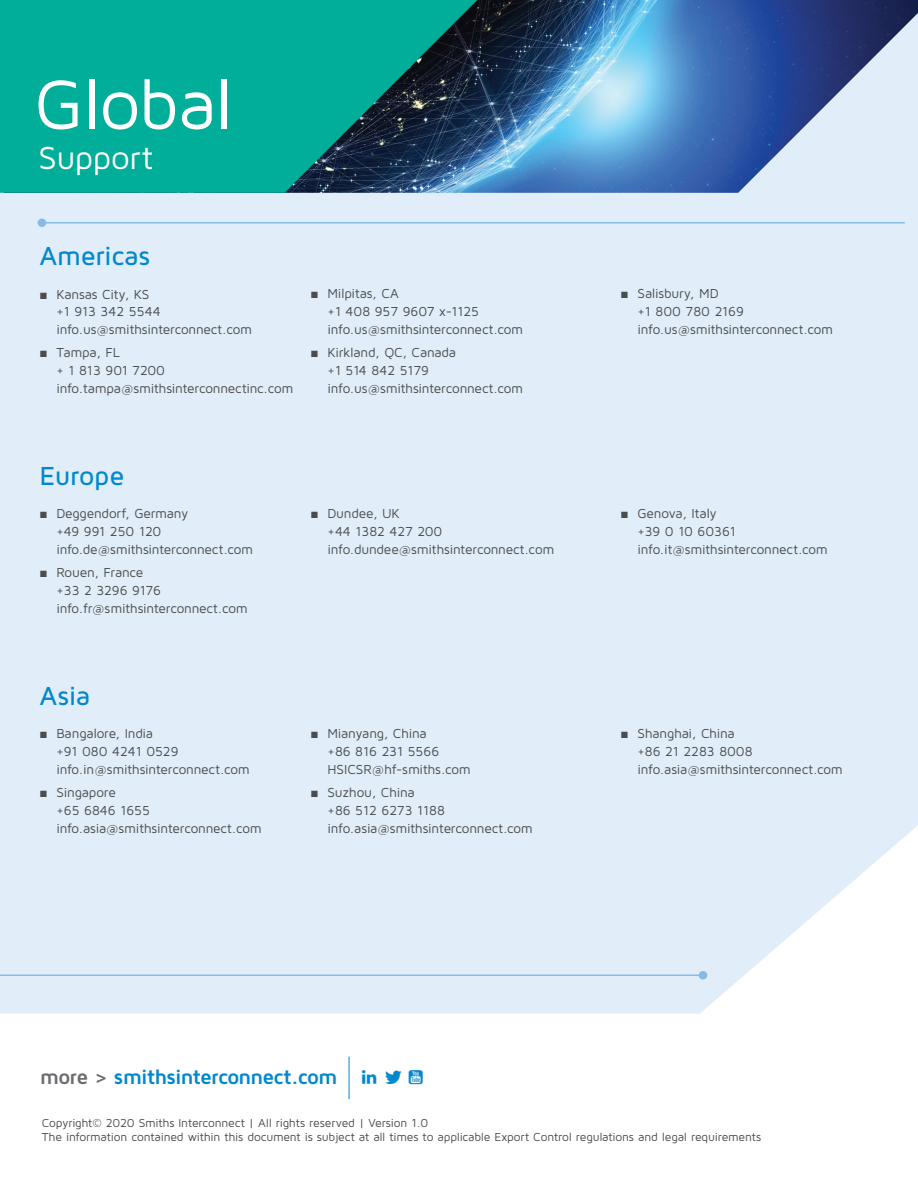
<style>
.page{position:relative;width:918px;height:1188px;background:#fff}
.page>*{position:absolute;margin:0;border:0;box-sizing:border-box;transform-origin:0 0}
.t1{font:72px "Maven Pro";letter-spacing:-.025em;color:#fff}
.t2{font:33px "Maven Pro";letter-spacing:-.01em;color:#fff}
.t3{font:500 27px "Maven Pro";letter-spacing:-.01em;color:#0088ce}
.t4{font:700 21px "Maven Pro";letter-spacing:-.04em;color:#0088ce}
.t5{font:13.5px/18px "Maven Pro";letter-spacing:-.015em;color:#4b4c4d}
.t6{font:12px/14.4px "Maven Pro";letter-spacing:-.015em;color:#4b4c4d}
.s1{font-family:"Arial"}
.s2{color:#6c6d70}
</style>
<div class="page">
<div style="left:0;top:193px;width:918px;height:821px;background:#e1edf8"></div>
<hr style="left:349px;top:1057px;width:1px;height:42px;background:#0088ce">
<hr style="left:0;top:975px;width:706px;height:1px;background:#85bbe6">
<div style="left:699px;top:971px;width:8px;height:9px;background:#85bbe6;border-radius:50%"></div>
<hr style="left:38px;top:222px;width:867px;height:2px;background:#85bbe6">
<div style="left:38px;top:219px;width:8px;height:8px;background:#85bbe6;border-radius:50%"></div>
<img style="left:490px;top:0;width:428px;height:193px">
<svg style="left:0;top:0;width:490px;height:193px;fill:#00ae9a"></svg>
<h1 class="t1" style="left:34px;top:59px;width:201px">Global</h1>
<h2 class="t2" style="left:38px;top:137px;width:116px">Support</h2>
<h3 class="t3" style="left:39px;top:239px;width:112px">Americas</h3>
<p class="t5" style="left:56px;top:284px;width:197px;text-indent:-17px"><span class="s1">■</span> Kansas City, KS<br>+1 913 342 5544 info.us@smithsinterconnect.com</p>
<p class="t5" style="left:328px;top:284px;width:197px;text-indent:-17px"><span class="s1">■</span> Milpitas, CA<br>+1 408 957 9607 x-1125 info.us@smithsinterconnect.com</p>
<p class="t5" style="left:638px;top:284px;width:197px;text-indent:-17px"><span class="s1">■</span> Salisbury, MD<br>+1 800 780 2169 info.us@smithsinterconnect.com</p>
<p class="t5" style="left:56px;top:343px;width:239px;text-indent:-17px"><span class="s1">■</span> Tampa, FL<br>+ 1 813 901 7200 info.tampa@smithsinterconnectinc.com</p>
<p class="t5" style="left:328px;top:343px;width:197px;text-indent:-17px"><span class="s1">■</span> Kirkland, QC, Canada<br>+1 514 842 5179 info.us@smithsinterconnect.com</p>
<h3 class="t3" style="left:39px;top:459px;width:86px">Europe</h3>
<p class="t5" style="left:56px;top:504px;width:198px;text-indent:-17px"><span class="s1">■</span> Deggendorf, Germany<br>+49 991 250 120 info.de@smithsinterconnect.com</p>
<p class="t5" style="left:328px;top:504px;width:228px;text-indent:-17px"><span class="s1">■</span> Dundee, UK<br>+44 1382 427 200 info.dundee@smithsinterconnect.com</p>
<p class="t5" style="left:638px;top:504px;width:192px;text-indent:-17px"><span class="s1">■</span> Genova, Italy<br>+39 0 10 60361 info.it@smithsinterconnect.com</p>
<p class="t5" style="left:56px;top:563px;width:193px;text-indent:-17px"><span class="s1">■</span> Rouen, France<br>+33 2 3296 9176 info.fr@smithsinterconnect.com</p>
<h3 class="t3" style="left:39px;top:679px;width:52px">Asia</h3>
<p class="t5" style="left:56px;top:724px;width:195px;text-indent:-17px"><span class="s1">■</span> Bangalore, India<br>+91 080 4241 0529 info.in@smithsinterconnect.com</p>
<p class="t5" style="left:328px;top:724px;width:145px;text-indent:-17px"><span class="s1">■</span> Mianyang, China<br>+86 816 231 5566<br>HSICSR@hf-smiths.com</p>
<p class="t5" style="left:638px;top:724px;width:207px;text-indent:-17px"><span class="s1">■</span> Shanghai, China<br>+86 21 2283 8008 info.asia@smithsinterconnect.com</p>
<p class="t5" style="left:56px;top:782px;width:207px;text-indent:-17px"><span class="s1">■</span> Singapore<br>+65 6846 1655 info.asia@smithsinterconnect.com</p>
<p class="t5" style="left:328px;top:782px;width:207px;text-indent:-17px"><span class="s1">■</span> Suzhou, China<br>+86 512 6273 1188 info.asia@smithsinterconnect.com</p>
<h3 class="t4" style="left:40px;top:1064px;width:300px"><span class="s2">more &gt;</span> smithsinterconnect.com</h3>
<p class="t6" style="left:42px;top:1115px;width:721px">Copyright© 2020 Smiths Interconnect | All rights reserved | Version 1.0<br>The information contained within this document is subject at all times to applicable Export Control regulations and legal requirements</p>
</div>
